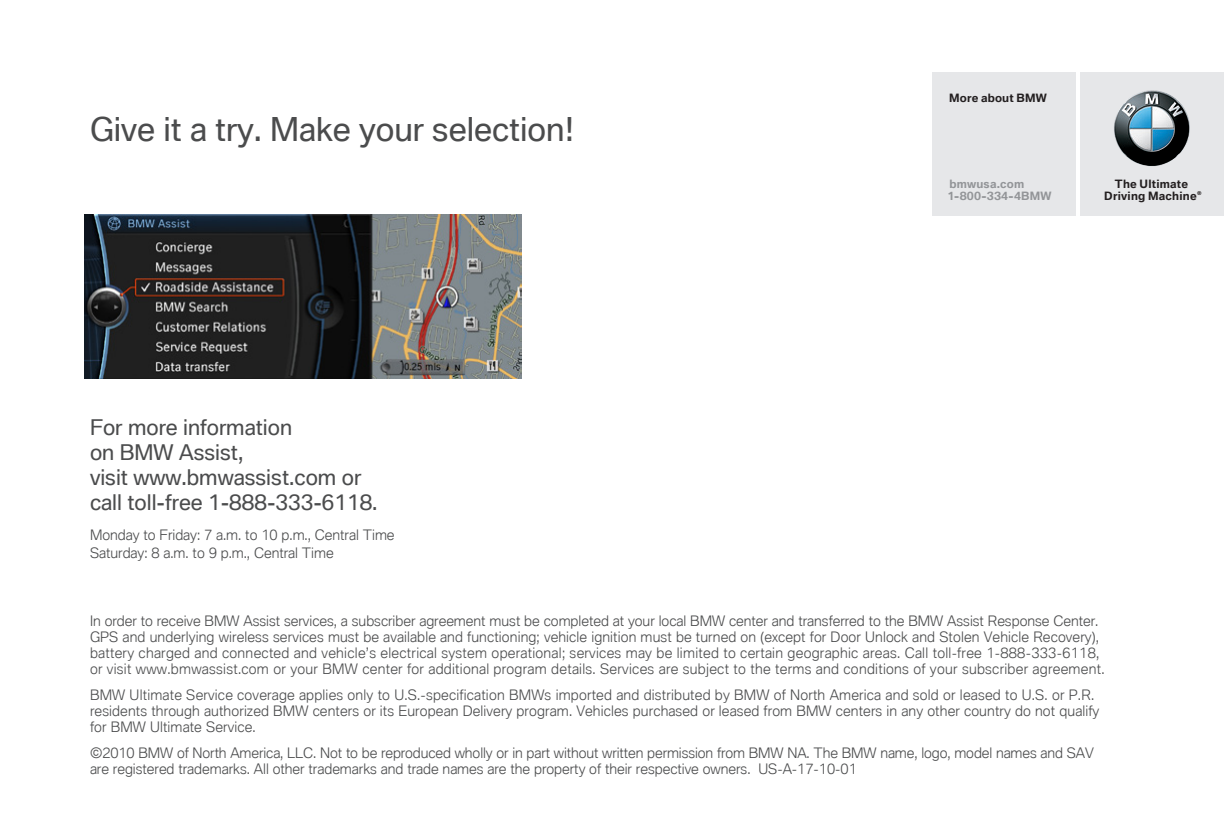
<style>
.page{position:relative;width:1224px;height:828px;background:#fff}
.page>*{position:absolute;margin:0;border:0;box-sizing:border-box;transform-origin:0 0}
.t1{font:32px "BMW Type Global Pro";color:#4b4c4d}
.t2{font:21px/25px "BMW Type Global Pro";color:#4b4c4d}
.captions{font:300 14px/16px "BMW Type Global Pro";letter-spacing:.01em;color:#4b4c4d}
.t3{font:700 11.2px "BMW Type Global Pro";letter-spacing:.02em;color:#231f20}
.t4{font:700 11.2px "BMW Type Global Pro";letter-spacing:.015em;color:#939598}
</style>
<div class="page">
<div style="left:932px;top:72px;width:144px;height:144px;background:#e6e7e9"></div>
<div style="left:1080px;top:72px;width:144px;height:144px;background:#e6e7e9"></div>
<img style="left:1114px;top:90px;width:76px;height:76px">
<img style="left:85px;top:214px;width:437px;height:164px">
<p class="t1" style="left:90px;top:106px;width:486px">Give it a try. Make your selection!</p>
<p class="t2" style="left:90px;top:416px;width:289px">For more information<br>on BMW Assist,<br>visit www.bmwassist.com or call toll-free 1-888-333-6118.</p>
<p class="captions" style="left:90px;top:526px;width:306px;line-height:18px">Monday to Friday: 7 a.m. to 10 p.m., Central Time<br>Saturday: 8 a.m. to 9 p.m., Central Time</p>
<p class="t3" style="left:949px;top:92px;width:99px">More about BMW</p>
<p class="t4" style="left:949px;top:177px;width:77px">bmwusa.com</p>
<p class="t4" style="left:948px;top:189px;width:105px">1-800-334-4BMW</p>
<p class="t3" style="left:1115px;top:177px;width:75px">The Ultimate</p>
<p class="t3" style="left:1104px;top:189px;width:99px">Driving Machine<sup>®</sup></p>
<p class="captions" style="left:90px;top:613px;width:1016px">In order to receive BMW Assist services, a subscriber agreement must be completed at your local BMW center and transferred to the BMW Assist Response Center.<br>GPS and underlying wireless services must be available and functioning; vehicle ignition must be turned on (except for Door Unlock and Stolen Vehicle Recovery), battery charged and connected and vehicle’s electrical system operational; services may be limited to certain geographic areas. Call toll-free 1-888-333-6118, or visit www.bmwassist.com or your BMW center for additional program details. Services are subject to the terms and conditions of your subscriber agreement.</p>
<p class="captions" style="left:90px;top:687px;width:1011px">BMW Ultimate Service coverage applies only to U.S.-specification BMWs imported and distributed by BMW of North America and sold or leased to U.S. or P.R. residents through authorized BMW centers or its European Delivery program. Vehicles purchased or leased from BMW centers in any other country do not qualify for BMW Ultimate Service.</p>
<p class="captions" style="left:90px;top:745px;width:1005px">©2010 BMW of North America, LLC. Not to be reproduced wholly or in part without written permission from BMW NA. The BMW name, logo, model names and SAV are registered trademarks. All other trademarks and trade names are the property of their respective owners. US-A-17-10-01</p>
</div>
